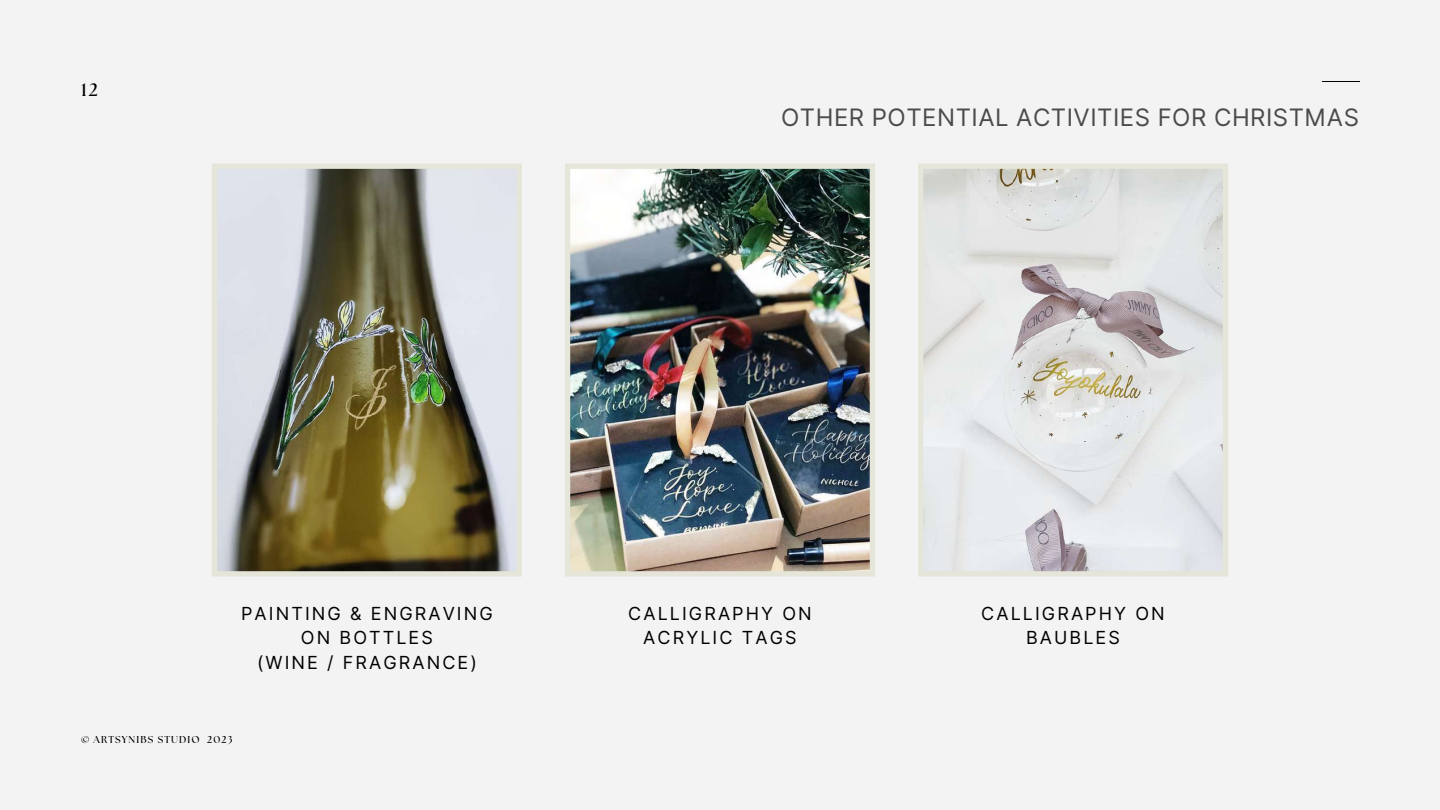
<style>
.page{position:relative;width:1440px;height:810px;background:#f4f3f3}
.page>*{position:absolute;margin:0;border:0;box-sizing:border-box;transform-origin:0 0}
.t1{font:24px "Inter";letter-spacing:.02em;color:#4b4b4b}
.t2{font:18px/24.8px "Inter";letter-spacing:.115em;color:#000;text-align:center}
.t3{font:700 18px "The Seasons";color:#000}
.t4{font:700 10px "The Seasons";letter-spacing:.115em;color:#000}
</style>
<div class="page">
<hr style="left:1322px;top:81px;width:37px;height:1px;background:#000">
<img style="left:212px;top:163px;width:310px;height:414px">
<img style="left:565px;top:163px;width:310px;height:414px">
<svg style="left:918px;top:163px;width:310px;height:414px;fill:#e5e6e6"></svg>
<p class="t3" style="left:81px;top:82px;width:18px">12</p>
<h1 class="t1" style="left:781px;top:103px;width:579px">OTHER POTENTIAL ACTIVITIES FOR CHRISTMAS</h1>
<p class="t2" style="left:241px;top:601px;width:253px">PAINTING &amp; ENGRAVING<br>ON BOTTLES<br>(WINE / FRAGRANCE)</p>
<p class="t2" style="left:628px;top:601px;width:185px">CALLIGRAPHY ON<br>ACRYLIC TAGS</p>
<p class="t2" style="left:981px;top:601px;width:185px">CALLIGRAPHY ON<br>BAUBLES</p>
<p class="t4" style="left:81px;top:735px;width:153px">© ARTSYNIBS STUDIO 2023</p>
</div>
